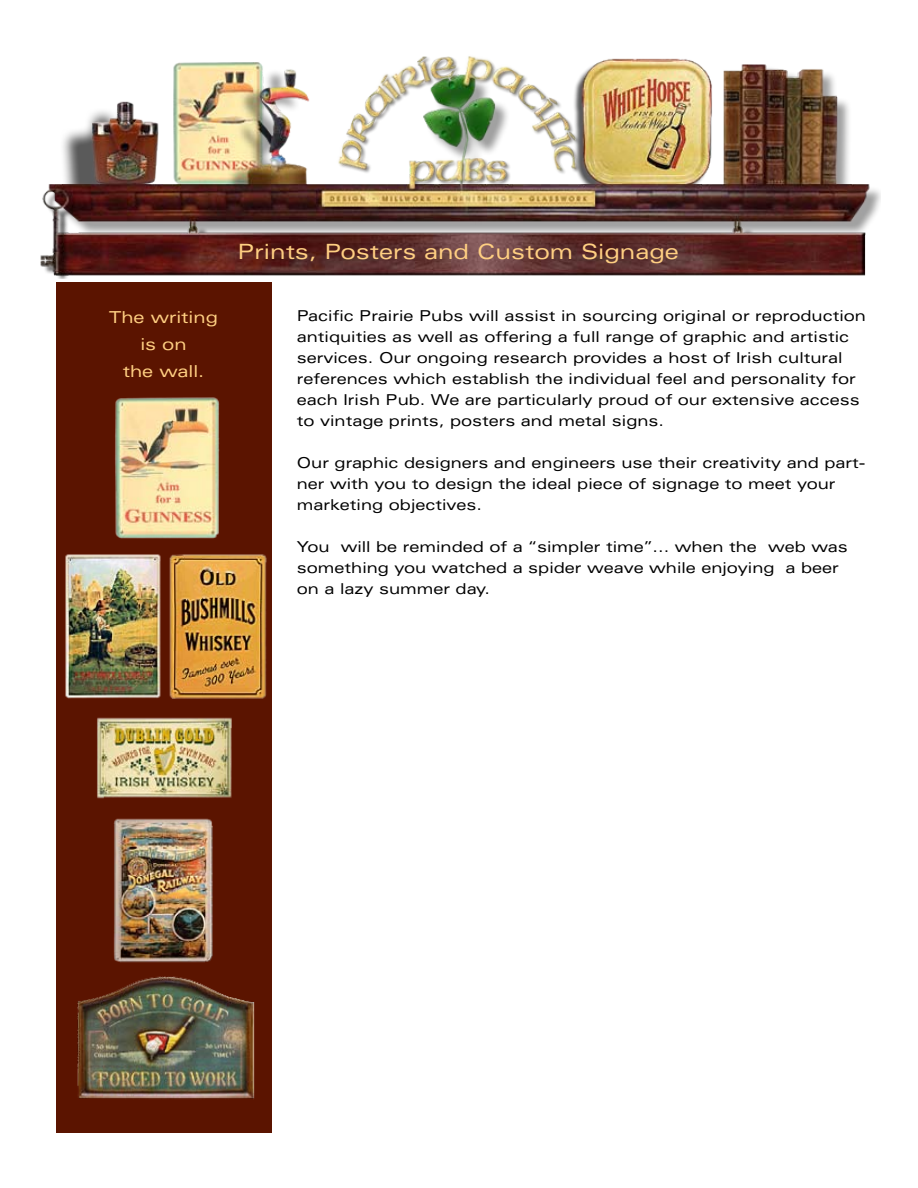
<style>
.page{position:relative;width:918px;height:1188px;background:#fff}
.page>*{position:absolute;margin:0;border:0;box-sizing:border-box;transform-origin:0 0}
.t1{font:expanded 21px "Univers";color:#ffcf82}
.t2{font:expanded 16.5px/27px "Univers";color:#ffcf82;text-align:center}
.t3{font:expanded 15px/21px "Univers";color:#000}
</style>
<div class="page">
<img style="left:40px;top:56px;width:841px;height:222px">
<div style="left:56px;top:283px;width:216px;height:850px;background:#5b1400"></div>
<img style="left:169px;top:554px;width:98px;height:145px">
<img style="left:65px;top:554px;width:96px;height:145px">
<img style="left:113px;top:818px;width:100px;height:145px">
<img style="left:97px;top:717px;width:135px;height:82px">
<img style="left:77px;top:976px;width:178px;height:123px">
<img style="left:115px;top:397px;width:105px;height:142px">
<p class="t2" style="left:109px;top:303px;width:110px">The writing is on<br>the wall.</p>
<h1 class="t1" style="left:237px;top:240px;width:443px">Prints, Posters and Custom Signage</h1>
<p class="t3" style="left:297px;top:305px;width:571px">Pacific Prairie Pubs will assist in sourcing original or reproduction antiquities as well as offering a full range of graphic and artistic services. Our ongoing research provides a host of Irish cultural references which establish the individual feel and personality for each Irish Pub. We are particularly proud of our extensive access to vintage prints, posters and metal signs.</p>
<p class="t3" style="left:297px;top:452px;width:570px">Our graphic designers and engineers use their creativity and part&shy;ner with you to design the ideal piece of signage to meet your marketing objectives.</p>
<p class="t3" style="left:297px;top:536px;width:552px">You will be reminded of a “simpler time”... when the web was something you watched a spider weave while enjoying a beer on a lazy summer day.</p>
</div>
